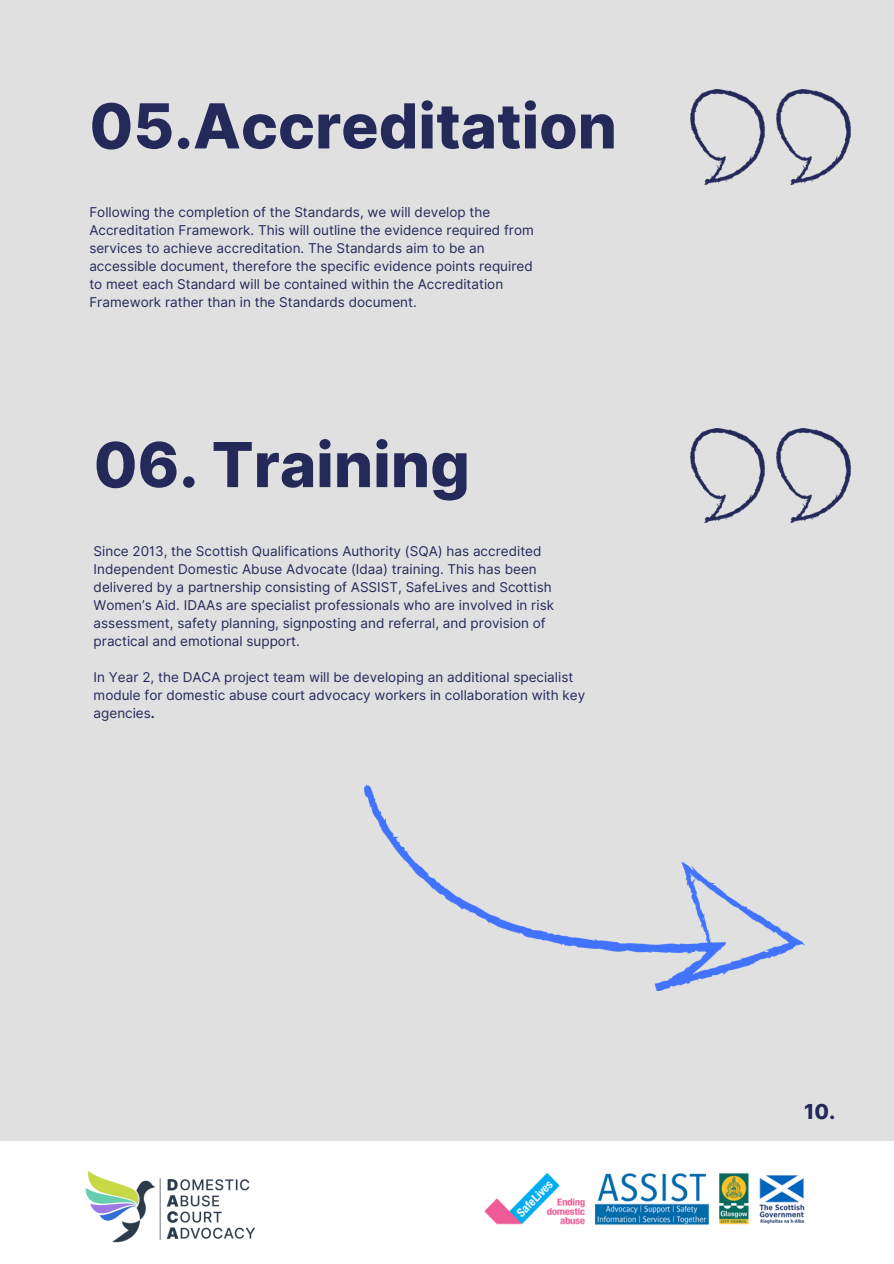
<style>
.page{position:relative;width:894px;height:1264px;background:#fff}
.page>*{position:absolute;margin:0;border:0;box-sizing:border-box;transform-origin:0 0}
.t1{font:800 62.1px "Inter";color:#25295a}
.t2{font:800 20.7px "Inter";color:#25295a}
.t3{font:13.5px/18px "Inter";color:#25295a}
.s1{font-weight:700}
</style>
<div class="page">
<div style="left:0;top:0;width:893px;height:1263px;background:#e0e0e0"></div>
<div style="left:0;top:1141px;width:893px;height:122px;background:#fff"></div>
<img style="left:477px;top:1166px;width:333px;height:63px">
<img style="left:81px;top:1162px;width:189px;height:90px">
<img style="left:364px;top:784px;width:440px;height:206px">
<img style="left:690px;top:90px;width:160px;height:94px">
<img style="left:690px;top:428px;width:160px;height:95px">
<h1 class="t1" style="left:89px;top:88px;width:529px">05.Accreditation</h1>
<p class="t3" style="left:89px;top:203px;width:446px">Following the completion of the Standards, we will develop the Accreditation Framework. This will outline the evidence required from services to achieve accreditation. The Standards aim to be an accessible document, therefore the specific evidence points required to meet each Standard will be contained within the Accreditation Framework rather than in the Standards document.</p>
<h1 class="t1" style="left:94px;top:427px;width:378px">06. Training</h1>
<p class="t3" style="left:94px;top:542px;width:462px">Since 2013, the Scottish Qualifications Authority (SQA) has accredited Independent Domestic Abuse Advocate (Idaa) training. This has been delivered by a partnership consisting of ASSIST, SafeLives and Scottish Women’s Aid. IDAAs are specialist professionals who are involved in risk assessment, safety planning, signposting and referral, and provision of practical and emotional support.</p>
<p class="t3" style="left:94px;top:668px;width:493px">In Year 2, the DACA project team will be developing an additional specialist module for domestic abuse court advocacy workers in collaboration with key agencies<span class="s1">.</span></p>
<p class="t2" style="left:804px;top:1099px;width:33px">10.</p>
</div>
